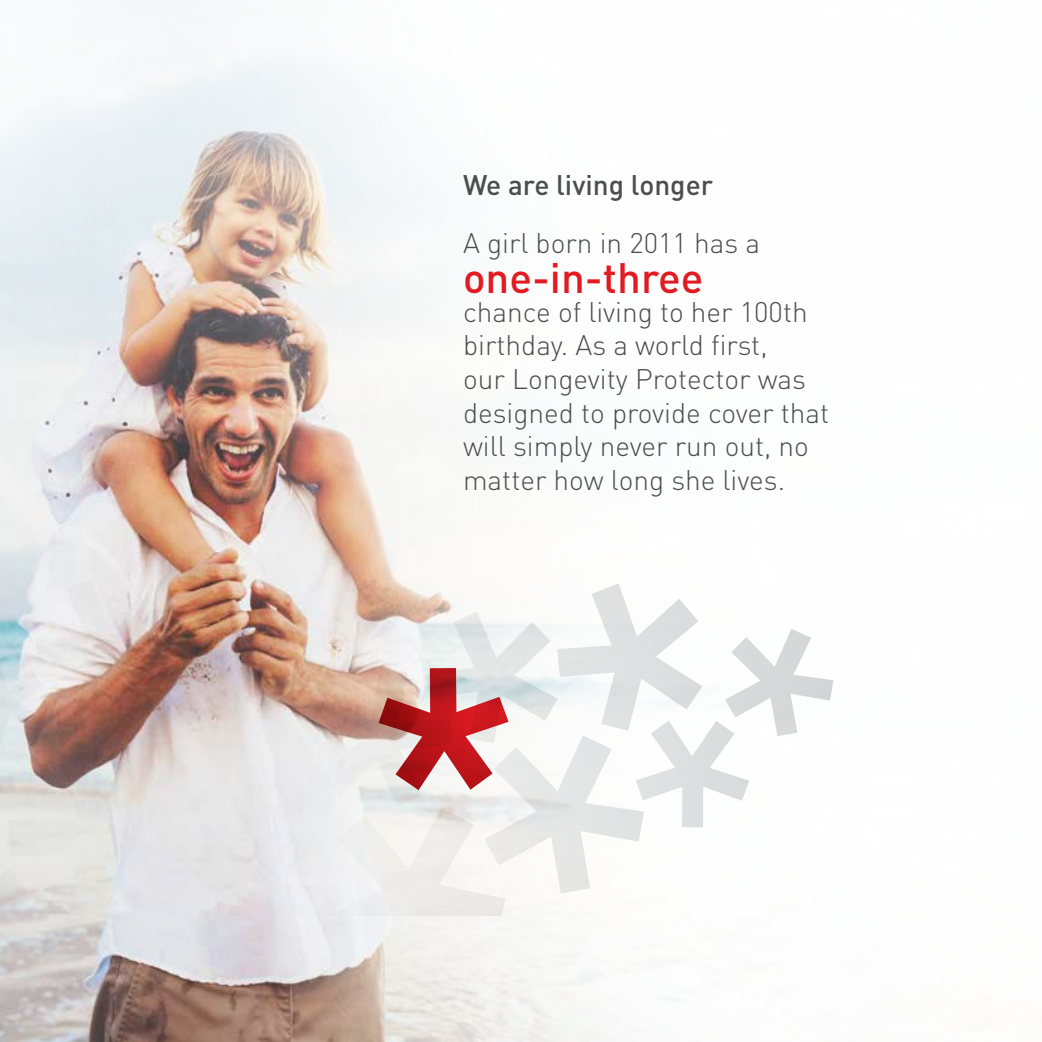
<style>
.page{position:relative;width:1042px;height:1042px;background:#fff}
.page>*{position:absolute;margin:0;border:0;box-sizing:border-box;transform-origin:0 0}
.t1{font:500 42px "DINOT";color:#e11b22}
.t2{font:300 28px/33.6px "DINOT";color:#4d4d4f}
.t3{font:500 28px "DINOT";color:#4d4d4f}
</style>
<div class="page">
<img style="left:0;top:0;width:834px;height:1042px">
<svg style="left:378px;top:668px;width:130px;height:122px"></svg>
<p class="t3" style="left:463px;top:167px;width:251px">We are living longer</p>
<p class="t2" style="left:463px;top:226px;width:299px">A girl born in 2011 has a</p>
<h1 class="t1" style="left:463px;top:251px;width:242px">one-in-three</h1>
<p class="t2" style="left:463px;top:295px;width:368px">chance of living to her 100th birthday. As a world first,<br>our Longevity Protector was designed to provide cover that will simply never run out, no matter how long she lives.</p>
</div>
